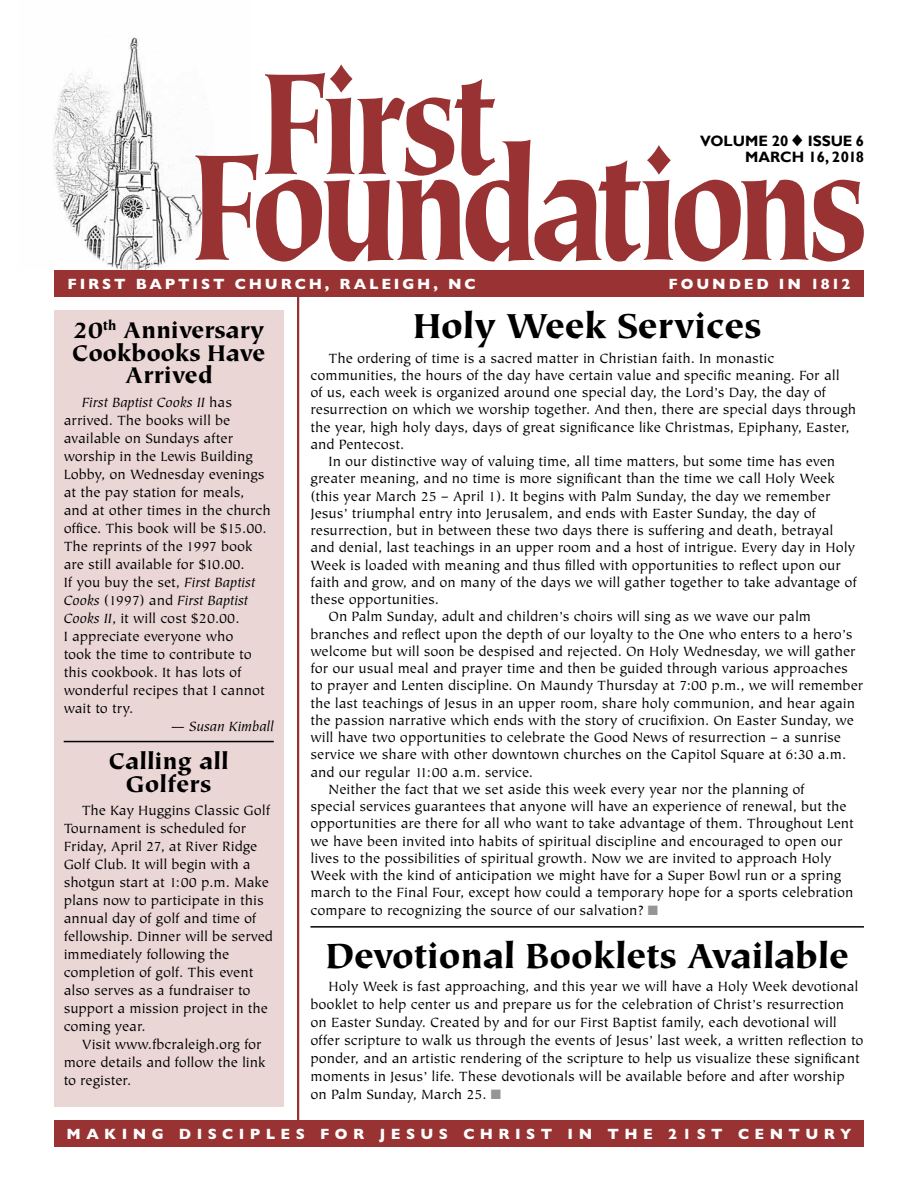
<style>
.page{position:relative;width:918px;height:1188px;background:#fff}
.page>*{position:absolute;margin:0;border:0;box-sizing:border-box;transform-origin:0 0}
.t1{font:900 169.5px "Tiepolo";letter-spacing:-.085em;color:#933;scale:.8 1}
.t2{font:900 162px "Tiepolo";letter-spacing:-.065em;color:#933;scale:.8 1}
.t3{font:900 39px "Tiepolo";letter-spacing:-.015em;color:#000}
.t4{font:900 25.5px/22.5px "Tiepolo";letter-spacing:-.015em;color:#000;text-align:center}
.t5{font:15px/18px "Tiepolo";color:#000}
.t6{font:800 15px "Gill Sans";letter-spacing:.36em;color:#fff}
.t7{font:800 15px "Gill Sans";letter-spacing:.19em;color:#fff}
.t8{font:700 15px/16.5px "Gill Sans";color:#000;text-align:right}
.t9{font:italic 15px "Tiepolo";color:#000}
.s1{font-style:italic}
.s2{color:#939598}
</style>
<div class="page">
<div style="left:54px;top:270px;width:810px;height:27px;background:#933"></div>
<div style="left:54px;top:1120px;width:810px;height:28px;background:#933"></div>
<div style="left:54px;top:310px;width:230px;height:797px;background:#ebd6d6"></div>
<hr style="left:297px;top:292px;width:2px;height:833px;background:#933">
<img style="left:53px;top:37px;width:150px;height:233px">
<hr style="left:64px;top:741px;width:210px;height:1px;background:#000">
<hr style="left:310px;top:926px;width:554px;height:2px;background:#000">
<h2 class="t2" style="left:259px;top:33px;width:298px">First</h2>
<p class="t8" style="left:700px;top:133px;width:165px">VOLUME 20 ◆ ISSUE 6<br>MARCH 16, 2018</p>
<h1 class="t1" style="left:190px;top:112px;width:851px">Foundations</h1>
<p class="t7" style="left:68px;top:275px;width:410px">FIRST BAPTIST CHURCH, RALEIGH, NC</p>
<p class="t7" style="left:669px;top:275px;width:183px">FOUNDED IN 1812</p>
<h3 class="t4" style="left:72px;top:320px;width:195px">20<sup>th</sup> Anniversary<br>Cookbooks Have<br>Arrived</h3>
<p class="t5" style="left:64px;top:393px;width:208px;text-indent:18px"><span class="s1">First Baptist Cooks II</span> has arrived. The books will be available on Sundays after worship in the Lewis Building<br>Lobby, on Wednesday evenings at the pay station for meals, and at other times in the church office. This book will be $15.00.<br>The reprints of the 1997 book are still available for $10.00.<br>If you buy the set, <span class="s1">First Baptist<br>Cooks</span> (1997) and <span class="s1">First Baptist<br>Cooks II</span>, it will cost $20.00.<br>I appreciate everyone who<br>took the time to contribute to this cookbook. It has lots of wonderful recipes that I cannot wait to try.</p>
<p class="t9" style="left:171px;top:718px;width:105px">— Susan Kimball</p>
<h3 class="t4" style="left:109px;top:751px;width:121px">Calling all<br>Golfers</h3>
<p class="t5" style="left:64px;top:802px;width:211px;text-indent:18px">The Kay Huggins Classic Golf<br>Tournament is scheduled for<br>Friday, April 27, at River Ridge<br>Golf Club. It will begin with a shotgun start at 1:00 p.m. Make plans now to participate in this annual day of golf and time of fellowship. Dinner will be served immediately following the completion of golf. This event also serves as a fundraiser to support a mission project in the coming year.</p>
<p class="t5" style="left:64px;top:1036px;width:203px;text-indent:18px">Visit www.fbcraleigh.org for more details and follow the link to register.</p>
<h3 class="t3" style="left:413px;top:304px;width:351px">Holy Week Services</h3>
<p class="t5" style="left:311px;top:350px;width:547px;line-height:17.2px;text-indent:18px">The ordering of time is a sacred matter in Christian faith. In monastic communities, the hours of the day have certain value and specific meaning. For all<br>of us, each week is organized around one special day, the Lord’s Day, the day of resurrection on which we worship together. And then, there are special days through the year, high holy days, days of great significance like Christmas, Epiphany, Easter, and Pentecost.</p>
<p class="t5" style="left:329px;top:453px;width:508px">In our distinctive way of valuing time, all time matters, but some time has even</p>
<p class="t5" style="left:311px;top:470px;width:526px">greater meaning, and no time is more significant than the time we call Holy Week</p>
<p class="t5" style="left:311px;top:487px;width:522px">(this year March 25 – April 1). It begins with Palm Sunday, the day we remember</p>
<p class="t5" style="left:311px;top:505px;width:507px">Jesus’ triumphal entry into Jerusalem, and ends with Easter Sunday, the day of</p>
<p class="t5" style="left:311px;top:522px;width:524px">resurrection, but in between these two days there is suffering and death, betrayal</p>
<p class="t5" style="left:311px;top:539px;width:546px">and denial, last teachings in an upper room and a host of intrigue. Every day in Holy</p>
<p class="t5" style="left:311px;top:556px;width:532px">Week is loaded with meaning and thus filled with opportunities to reflect upon our</p>
<p class="t5" style="left:311px;top:574px;width:548px">faith and grow, and on many of the days we will gather together to take advantage of</p>
<p class="t5" style="left:311px;top:591px;width:130px">these opportunities.</p>
<p class="t5" style="left:329px;top:608px;width:484px">On Palm Sunday, adult and children’s choirs will sing as we wave our palm</p>
<p class="t5" style="left:311px;top:625px;width:543px">branches and reflect upon the depth of our loyalty to the One who enters to a hero’s</p>
<p class="t5" style="left:311px;top:643px;width:547px">welcome but will soon be despised and rejected. On Holy Wednesday, we will gather</p>
<p class="t5" style="left:311px;top:660px;width:539px">for our usual meal and prayer time and then be guided through various approaches</p>
<p class="t5" style="left:311px;top:677px;width:554px">to prayer and Lenten discipline. On Maundy Thursday at 7:00 p.m., we will remember</p>
<p class="t5" style="left:311px;top:694px;width:546px">the last teachings of Jesus in an upper room, share holy communion, and hear again</p>
<p class="t5" style="left:311px;top:712px;width:545px">the passion narrative which ends with the story of crucifixion. On Easter Sunday, we</p>
<p class="t5" style="left:311px;top:729px;width:532px">will have two opportunities to celebrate the Good News of resurrection – a sunrise</p>
<p class="t5" style="left:311px;top:746px;width:537px">service we share with other downtown churches on the Capitol Square at 6:30 a.m.</p>
<p class="t5" style="left:311px;top:763px;width:224px">and our regular 11:00 a.m. service.</p>
<p class="t5" style="left:329px;top:781px;width:478px">Neither the fact that we set aside this week every year nor the planning of</p>
<p class="t5" style="left:311px;top:798px;width:538px">special services guarantees that anyone will have an experience of renewal, but the</p>
<p class="t5" style="left:311px;top:815px;width:545px">opportunities are there for all who want to take advantage of them. Throughout Lent</p>
<p class="t5" style="left:311px;top:832px;width:534px">we have been invited into habits of spiritual discipline and encouraged to open our</p>
<p class="t5" style="left:311px;top:850px;width:523px">lives to the possibilities of spiritual growth. Now we are invited to approach Holy</p>
<p class="t5" style="left:311px;top:867px;width:532px">Week with the kind of anticipation we might have for a Super Bowl run or a spring</p>
<p class="t5" style="left:311px;top:884px;width:544px">march to the Final Four, except how could a temporary hope for a sports celebration</p>
<p class="t5" style="left:311px;top:901px;width:349px">compare to recognizing the source of our salvation? <span class="s2">■</span></p>
<h3 class="t3" style="left:326px;top:934px;width:525px">Devotional Booklets Available</h3>
<p class="t5" style="left:311px;top:978px;width:555px;text-indent:18px">Holy Week is fast approaching, and this year we will have a Holy Week devotional booklet to help center us and prepare us for the celebration of Christ’s resurrection on Easter Sunday. Created by and for our First Baptist family, each devotional will offer scripture to walk us through the events of Jesus’ last week, a written reflection to ponder, and an artistic rendering of the scripture to help us visualize these significant moments in Jesus’ life. These devotionals will be available before and after worship on Palm Sunday, March 25. <span class="s2">■</span></p>
<p class="t6" style="left:67px;top:1126px;width:786px">MAKING DISCIPLES FOR JESUS CHRIST IN THE 21ST CENTURY</p>
</div>
